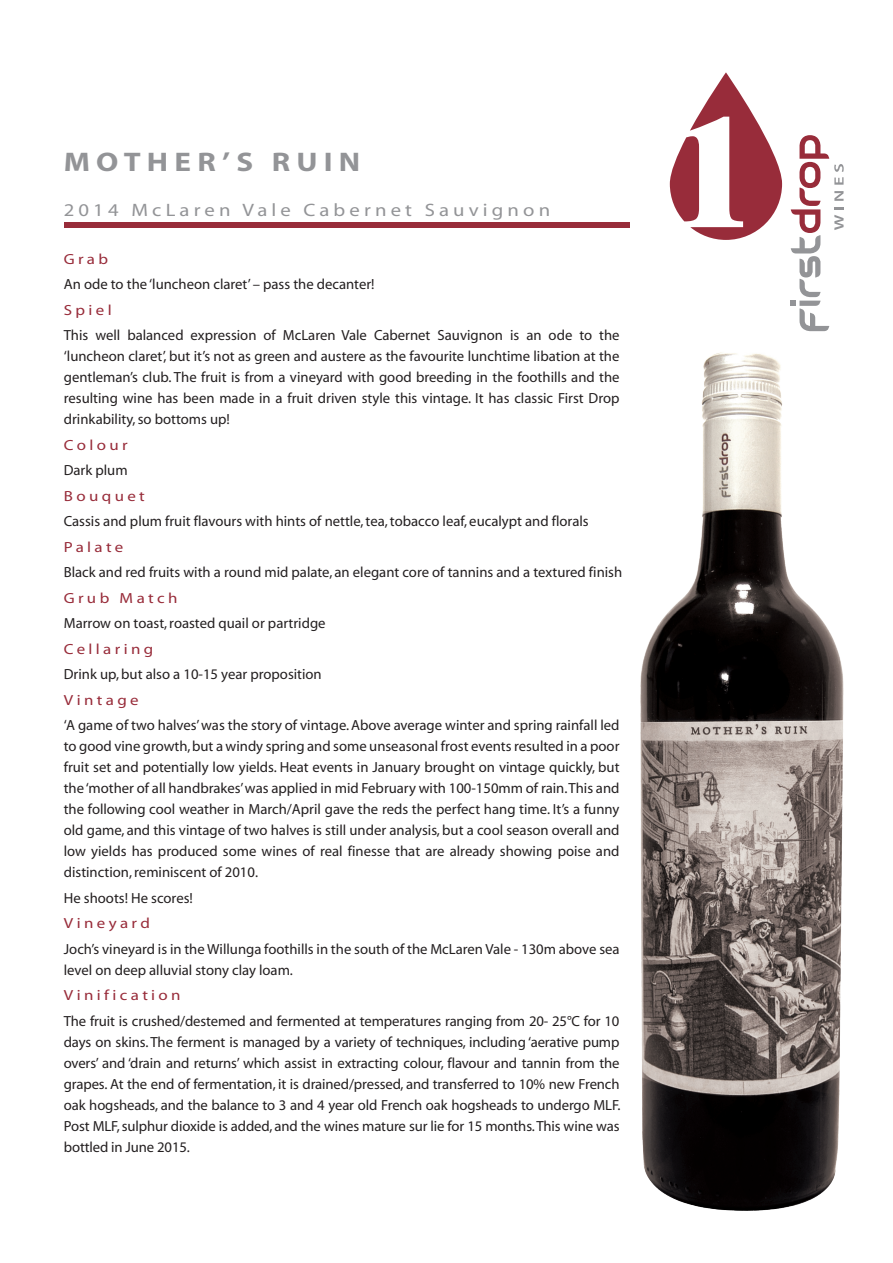
<style>
.page{position:relative;width:893px;height:1263px;background:#fff}
.page>*{position:absolute;margin:0;border:0;box-sizing:border-box;transform-origin:0 0}
.t1{font:700 27px "Myriad";letter-spacing:.2em;color:#939497;scale:1.15 1}
.t2{font:18px "Myriad";letter-spacing:.2em;color:#939497;scale:1.15 1}
.t3{font:14.7px/21px "Myriad";color:#231f20;text-align:justify}
.t4{font:14.7px "Myriad";letter-spacing:.2em;color:#982c3a;scale:1.15 1}
</style>
<div class="page">
<img style="left:640px;top:352px;width:204px;height:858px">
<div style="left:64px;top:222px;width:565px;height:5px;background:#982c3a"></div>
<svg style="left:670px;top:72px;width:112px;height:168px"></svg>
<svg style="left:791px;top:135px;width:53px;height:196px"></svg>
<h1 class="t1" style="left:64px;top:148px;width:259px">MOTHER’S RUIN</h1>
<p class="t2" style="left:64px;top:201px;width:425px">2014 McLaren Vale Cabernet Sauvignon</p>
<p class="t4" style="left:64px;top:251px;width:40px">Grab</p>
<p class="t3" style="left:64px;top:274px;width:312px">An ode to the ‘luncheon claret’ – pass the decanter!</p>
<p class="t4" style="left:64px;top:302px;width:43px">Spiel</p>
<p class="t3" style="left:64px;top:325px;width:557px">This well balanced expression of McLaren Vale Cabernet Sauvignon is an ode to the ‘luncheon claret’, but it’s not as green and austere as the favourite lunchtime libation at the gentleman’s club. The fruit is from a vineyard with good breeding in the foothills and the resulting wine has been made in a fruit driven style this vintage. It has classic First Drop drinkability, so bottoms up!</p>
<p class="t4" style="left:64px;top:437px;width:57px">Colour</p>
<p class="t3" style="left:64px;top:460px;width:65px">Dark plum</p>
<p class="t4" style="left:64px;top:488px;width:72px">Bouquet</p>
<p class="t3" style="left:64px;top:511px;width:526px">Cassis and plum fruit flavours with hints of nettle, tea, tobacco leaf, eucalypt and florals</p>
<p class="t4" style="left:64px;top:539px;width:53px">Palate</p>
<p class="t3" style="left:64px;top:562px;width:560px">Black and red fruits with a round mid palate, an elegant core of tannins and a textured finish</p>
<p class="t4" style="left:64px;top:590px;width:100px">Grub Match</p>
<p class="t3" style="left:64px;top:613px;width:263px">Marrow on toast, roasted quail or partridge</p>
<p class="t4" style="left:64px;top:641px;width:79px">Cellaring</p>
<p class="t3" style="left:64px;top:664px;width:260px">Drink up, but also a 10-15 year proposition</p>
<p class="t4" style="left:64px;top:692px;width:67px">Vintage</p>
<p class="t3" style="left:64px;top:715px;width:557px">‘A game of two halves’ was the story of vintage. Above average winter and spring rainfall led to good vine growth, but a windy spring and some unseasonal frost events resulted in a poor fruit set and potentially low yields. Heat events in January brought on vintage quickly, but the ‘mother of all handbrakes’ was applied in mid February with 100-150mm of rain. This and the following cool weather in March/April gave the reds the perfect hang time. It’s a funny old game, and this vintage of two halves is still under analysis, but a cool season overall and low yields has produced some wines of real finesse that are already showing poise and distinction, reminiscent of 2010.</p>
<p class="t3" style="left:64px;top:888px;width:131px">He shoots! He scores!</p>
<p class="t4" style="left:64px;top:916px;width:76px">Vineyard</p>
<p class="t3" style="left:64px;top:939px;width:557px">Joch’s vineyard is in the Willunga foothills in the south of the McLaren Vale - 130m above sea level on deep alluvial stony clay loam.</p>
<p class="t4" style="left:64px;top:988px;width:103px">Vinification</p>
<p class="t3" style="left:64px;top:1011px;width:558px">The fruit is crushed/destemed and fermented at temperatures ranging from 20- 25°C for 10 days on skins. The ferment is managed by a variety of techniques, including ‘aerative pump overs’ and ‘drain and returns’ which assist in extracting colour, flavour and tannin from the grapes. At the end of fermentation, it is drained/pressed, and transferred to 10% new French oak hogsheads, and the balance to 3 and 4 year old French oak hogsheads to undergo MLF.<br>Post MLF, sulphur dioxide is added, and the wines mature sur lie for 15 months. This wine was bottled in June 2015.</p>
</div>
